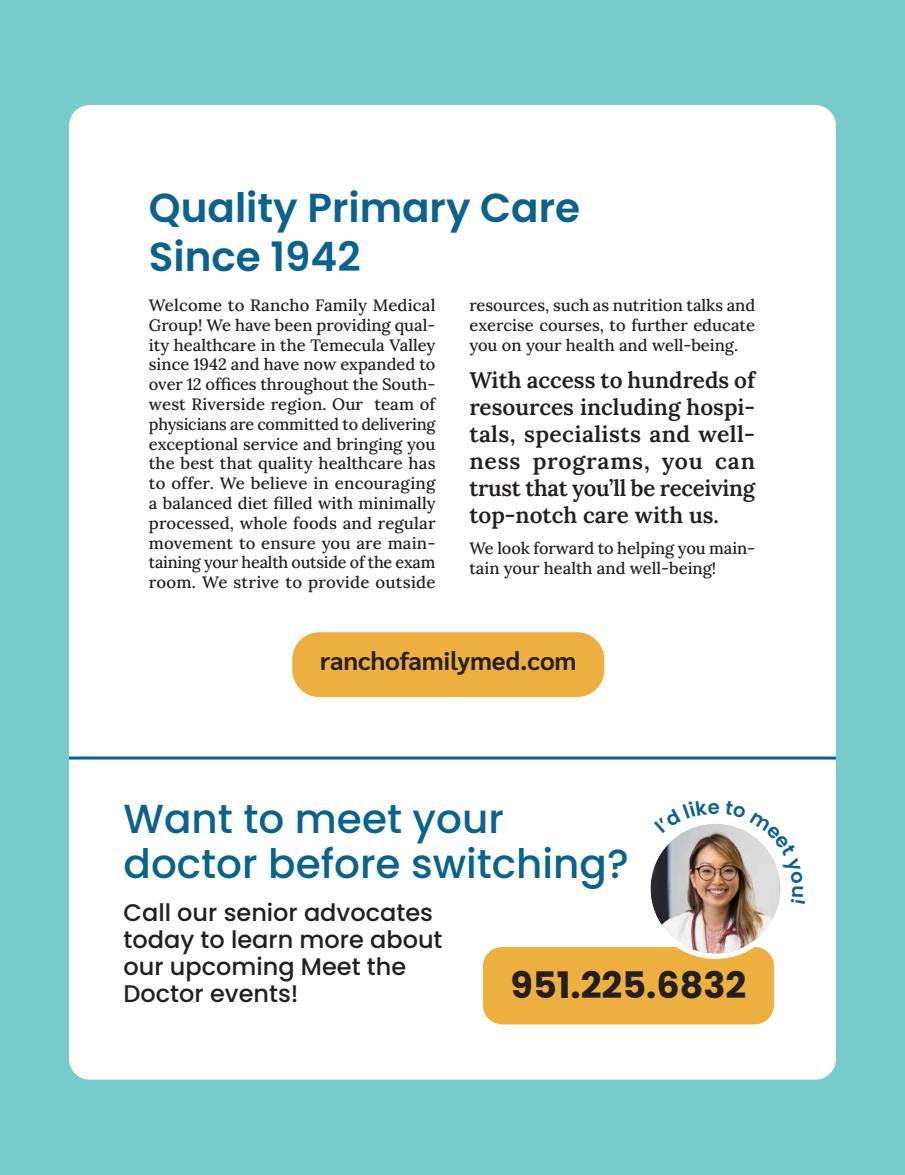
<style>
.page{position:relative;width:905px;height:1175px;background:#fff}
.page>*{position:absolute;margin:0;border:0;box-sizing:border-box;transform-origin:0 0}
.t1{font:500 40.5px/45px "Poppins";color:#08638e}
.t2{font:600 40.5px/48.6px "Poppins";color:#0a638e}
.t3{font:700 36.45px "Poppins";color:#231f20}
.t4{font:700 25.5px "Sarabun";color:#231f20}
.t5{font:500 24px/27px "Poppins";color:#231f20}
.t6{font:600 22.5px/27px "Lora";letter-spacing:-.005em;color:#231f20;text-align:justify}
.t7{font:600 19.5px "Poppins";color:#0a638e}
.t8{font:500 16.5px/19.8px "Lora";color:#231f20;text-align:justify}
</style>
<div class="page">
<div style="left:0;top:0;width:904px;height:1174px;background:#77cccb"></div>
<div style="left:69px;top:105px;width:767px;height:974px;background:#fff;border-radius:21px"></div>
<div style="left:292px;top:632px;width:312px;height:65px;background:#edaf3d;border-radius:27px"></div>
<div style="left:483px;top:947px;width:291px;height:77px;background:#edaf3d;border-radius:19px"></div>
<hr style="left:69px;top:756px;width:767px;height:3px;background:#08638e">
<img style="left:650px;top:823px;width:130px;height:130px;border-radius:65px">
<div style="left:645px;top:818px;width:140px;height:141px;border:5px solid #fff;border-radius:50%"></div>
<svg style="left:672px;top:819px;width:35px;height:14px"></svg>
<svg style="left:725px;top:819px;width:60px;height:85px"></svg>
<p class="t2" style="left:149px;top:184px;width:433px">Quality Primary Care<br>Since 1942</p>
<p class="t8" style="left:149px;top:294px;width:288px">Welcome to Rancho Family Medical Group! We have been providing qual&shy;ity healthcare in the Temecula Valley since 1942 and have now expanded to over 12 offices throughout the South&shy;west Riverside region. Our team of physicians are committed to delivering exceptional service and bringing you the best that quality healthcare has to offer. We believe in encouraging a balanced diet filled with minimally processed, whole foods and regular movement to ensure you are main&shy;taining your health outside of the exam room. We strive to provide outside</p>
<p class="t8" style="left:469px;top:294px;width:287px">resources, such as nutrition talks and exercise courses, to further educate you on your health and well-being.</p>
<p class="t6" style="left:469px;top:365px;width:287px">With access to hundreds of resources including hospi&shy;tals, specialists and well&shy;ness programs, you can trust that you’ll be receiving top-notch care with us.</p>
<p class="t8" style="left:469px;top:537px;width:287px">We look forward to helping you main&shy;tain your health and well-being!</p>
<p class="t4" style="left:320px;top:646px;width:258px">ranchofamilymed.com</p>
<p class="t1" style="left:123px;top:796px;width:506px">Want to meet your doctor before switching?</p>
<p class="t7" style="left:707px;top:795px;width:14px">e</p>
<p class="t5" style="left:123px;top:899px;width:320px">Call our senior advocates today to learn more about our upcoming Meet the<br>Doctor events!</p>
<p class="t3" style="left:510px;top:964px;width:237px">951.225.6832</p>
</div>
